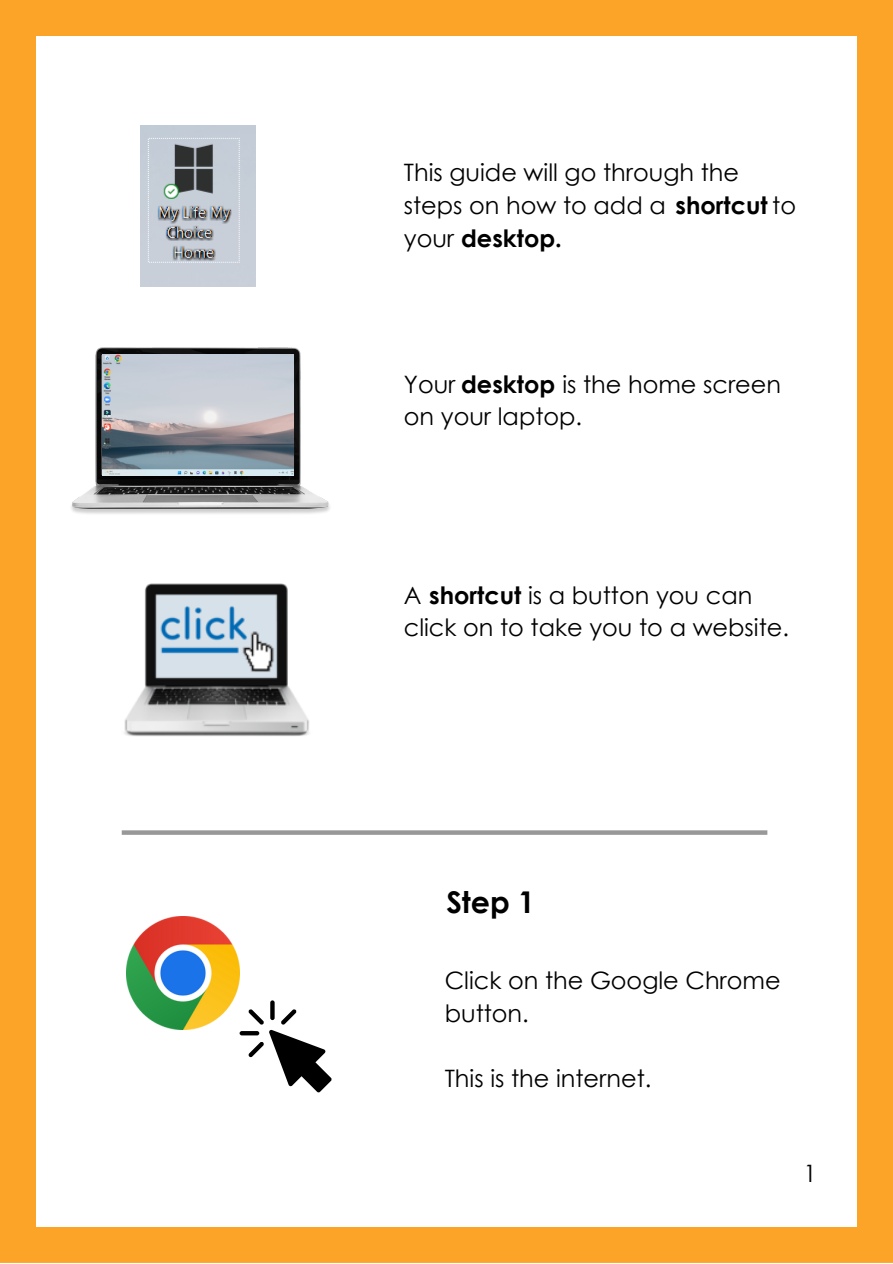
<style>
.page{position:relative;width:893px;height:1264px;background:#fff}
.page>*{position:absolute;margin:0;border:0;box-sizing:border-box;transform-origin:0 0}
.t1{font:700 30px "Century Gothic";color:#000}
.t2{font:24px/32.5px "Century Gothic";color:#000}
.t3{font:700 24px "Century Gothic";color:#000}
.s1{color:#fefefe}
.s2{font-weight:700}
</style>
<div class="page">
<div style="left:0;top:0;width:892px;height:1262px;background:#fca428"></div>
<div style="left:36px;top:36px;width:820px;height:1190px;background:#fff"></div>
<img style="left:71px;top:347px;width:259px;height:167px">
<img style="left:103px;top:354px;width:191px;height:122px">
<img style="left:124px;top:583px;width:185px;height:153px">
<img style="left:141px;top:125px;width:114px;height:161px">
<img style="left:126px;top:916px;width:113px;height:113px">
<svg style="left:239px;top:1000px;width:93px;height:92px"></svg>
<svg style="left:122px;top:830px;width:645px;height:4px;background:#a0a0a0"></svg>
<p class="t2" style="left:404px;top:155px;width:394px">This guide will go through the steps on how to add a <span class="s1">shortcut</span> to your <span class="s2">desktop.</span></p>
<p class="t3" style="left:675px;top:190px;width:94px">shortcut</p>
<p class="t2" style="left:404px;top:367px;width:378px">Your <span class="s2">desktop</span> is the home screen on your laptop.</p>
<p class="t2" style="left:404px;top:578px;width:386px">A <span class="s2">shortcut</span> is a button you can click on to take you to a website.</p>
<p class="t1" style="left:446px;top:882px;width:90px">Step 1</p>
<p class="t2" style="left:444px;top:963px;width:337px">Click on the Google Chrome button.</p>
<p class="t2" style="left:444px;top:1061px;width:208px">This is the internet.</p>
<p class="t2" style="left:803px;top:1155px;width:15px">1</p>
</div>
